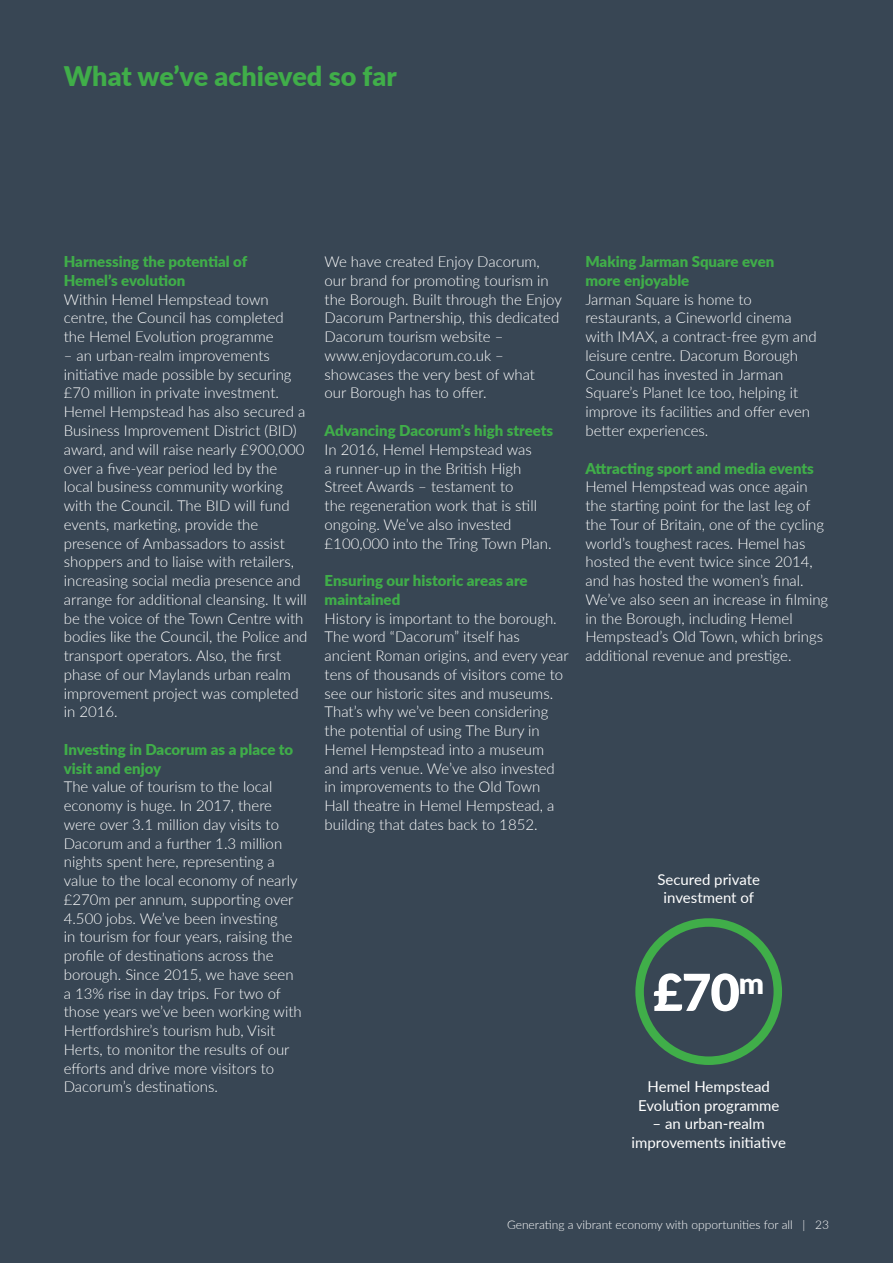
<style>
.page{position:relative;width:893px;height:1263px;background:#384654}
.page>*{position:absolute;margin:0;border:0;box-sizing:border-box;transform-origin:0 0}
.t1{font:900 51px "Lato";color:#fff}
.t2{font:900 27px "Lato";color:#40ae49}
.t3{font:300 15px/18.8px "Lato";color:#fff}
.t4{font:900 15px/18.8px "Lato";color:#40ae49}
.t5{font:15px/18.8px "Lato";color:#fff;text-align:center}
.t6{font:300 12px "Lato";color:#fff}
</style>
<div class="page">
<div style="left:635px;top:918px;width:147px;height:147px;border:9px solid #40ae49;border-radius:50%"></div>
<p class="t2" style="left:64px;top:55px;width:334px">What we’ve achieved so far</p>
<p class="t4" style="left:64px;top:252px;width:185px">Harnessing the potential of<br>Hemel’s evolution</p>
<p class="t3" style="left:64px;top:289px;width:221px">Within Hemel Hempstead town centre, the Council has completed the Hemel Evolution programme</p>
<p class="t3" style="left:64px;top:346px;width:245px">– an urban-realm improvements initiative made possible by securing £70 million in private investment.<br>Hemel Hempstead has also secured a Business Improvement District (BID) award, and will raise nearly £900,000 over a five-year period led by the local business community working with the Council. The BID will fund events, marketing, provide the presence of Ambassadors to assist shoppers and to liaise with retailers, increasing social media presence and arrange for additional cleansing. It will be the voice of the Town Centre with bodies like the Council, the Police and transport operators. Also, the first phase of our Maylands urban realm improvement project was completed in 2016.</p>
<p class="t4" style="left:64px;top:739px;width:231px">Investing in Dacorum as a place to visit and enjoy</p>
<p class="t3" style="left:64px;top:777px;width:239px">The value of tourism to the local economy is huge. In 2017, there were over 3.1 million day visits to Dacorum and a further 1.3 million nights spent here, representing a value to the local economy of nearly £270m per annum, supporting over 4.500 jobs. We’ve been investing<br>in tourism for four years, raising the profile of destinations across the borough. Since 2015, we have seen a 13% rise in day trips. For two of those years we’ve been working with Hertfordshire’s tourism hub, Visit Herts, to monitor the results of our efforts and drive more visitors to Dacorum’s destinations.</p>
<p class="t3" style="left:325px;top:252px;width:239px">We have created Enjoy Dacorum, our brand for promoting tourism in the Borough. Built through the Enjoy<br>Dacorum Partnership, this dedicated<br>Dacorum tourism website – www.enjoydacorum.co.uk – showcases the very best of what<br>our Borough has to offer.</p>
<p class="t4" style="left:325px;top:420px;width:230px">Advancing Dacorum’s high streets</p>
<p class="t3" style="left:325px;top:439px;width:228px">In 2016, Hemel Hempstead was<br>a runner-up in the British High<br>Street Awards – testament to<br>the regeneration work that is still ongoing. We’ve also invested £100,000 into the Tring Town Plan.</p>
<p class="t4" style="left:325px;top:570px;width:205px">Ensuring our historic areas are maintained</p>
<p class="t3" style="left:325px;top:608px;width:246px">History is important to the borough.<br>The word “Dacorum” itself has ancient Roman origins, and every year tens of thousands of visitors come to see our historic sites and museums.<br>That’s why we’ve been considering the potential of using The Bury in Hemel Hempstead into a museum and arts venue. We’ve also invested in improvements to the Old Town Hall theatre in Hemel Hempstead, a building that dates back to 1852.</p>
<p class="t4" style="left:585px;top:252px;width:191px">Making Jarman Square even more enjoyable</p>
<p class="t3" style="left:585px;top:289px;width:233px">Jarman Square is home to restaurants, a Cineworld cinema with IMAX, a contract-free gym and leisure centre. Dacorum Borough<br>Council has invested in Jarman<br>Square’s Planet Ice too, helping it improve its facilities and offer even better experiences.</p>
<p class="t4" style="left:585px;top:458px;width:230px">Attracting sport and media events</p>
<p class="t3" style="left:585px;top:477px;width:244px">Hemel Hempstead was once again the starting point for the last leg of the Tour of Britain, one of the cycling world’s toughest races. Hemel has hosted the event twice since 2014, and has hosted the women’s final.<br>We’ve also seen an increase in filming in the Borough, including Hemel Hempstead’s Old Town, which brings additional revenue and prestige.</p>
<p class="t5" style="left:657px;top:869px;width:104px">Secured private investment of</p>
<p class="t1" style="left:653px;top:954px;width:112px">£70<sup>m</sup></p>
<p class="t5" style="left:638px;top:1076px;width:143px">Hemel Hempstead<br>Evolution programme</p>
<p class="t5" style="left:632px;top:1114px;width:156px">– an urban-realm improvements initiative</p>
<p class="t6" style="left:507px;top:1216px;width:324px">Generating a vibrant economy with opportunities for all | 23</p>
</div>
